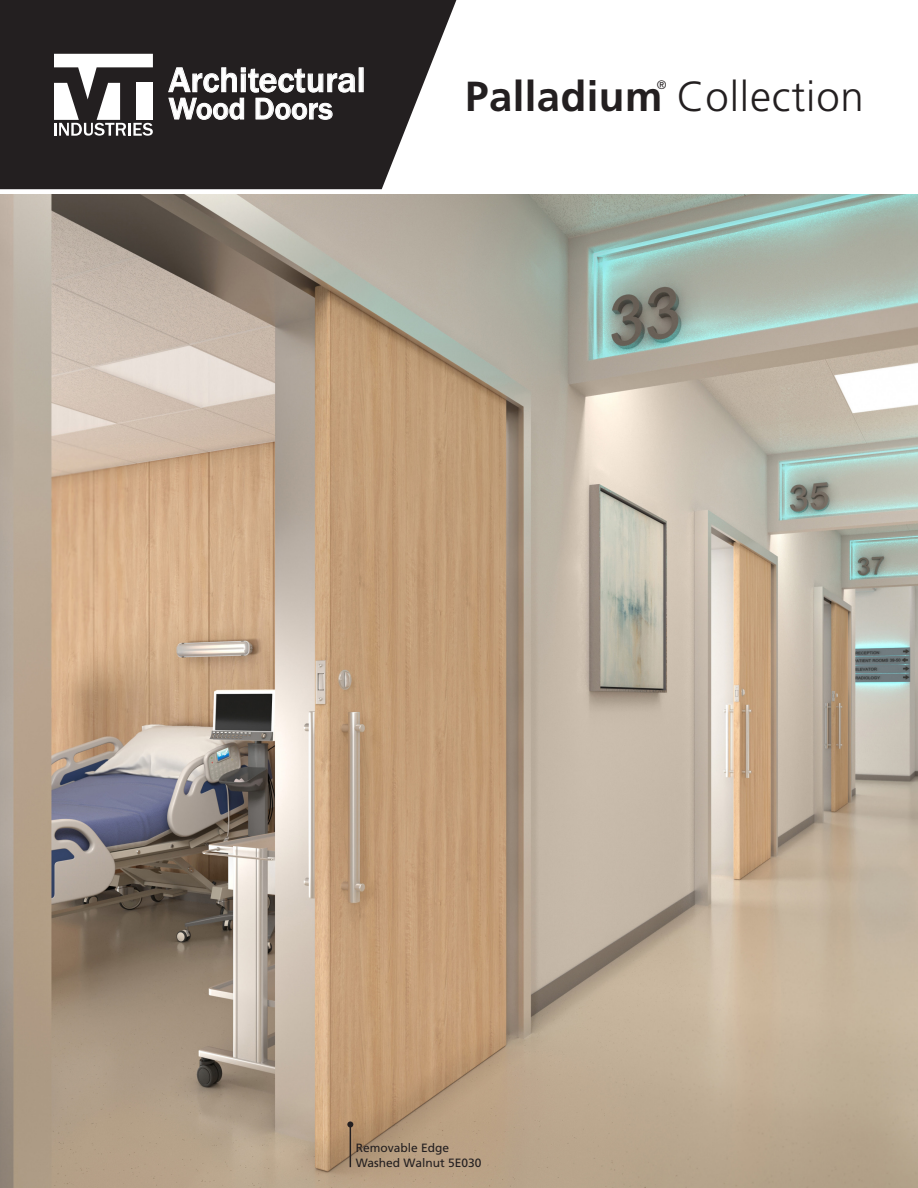
<style>
.page{position:relative;width:918px;height:1188px;background:#fff}
.page>*{position:absolute;margin:0;border:0;box-sizing:border-box;transform-origin:0 0}
.t1{font:300 42px "Frutiger LT Pro";letter-spacing:.02em;color:#231f20}
.t2{font:500 36px "Franklin Gothic";color:#fff}
.t3{font:500 31.35px "Franklin Gothic";letter-spacing:-.01em;color:#fff}
.t4{font:300 12.3px "Frutiger LT Pro";color:#231f20}
.t5{font:12px/15px "Frutiger LT Pro";color:#231f20}
.s1{font-weight:700}
</style>
<div class="page">
<img style="left:0;top:195px;width:918px;height:993px">
<svg style="left:0;top:0;width:456px;height:189px;background:#343132"></svg>
<hr style="left:350px;top:1124px;width:1px;height:43px;background:#231f20">
<svg style="left:347px;top:1121px;width:6px;height:6px"></svg>
<svg style="left:54px;top:54px;width:99px;height:82px"></svg>
<h2 class="t2" style="left:169px;top:57px;width:198px">Architectural</h2>
<h3 class="t3" style="left:169px;top:89px;width:166px">Wood Doors</h3>
<h1 class="t1" style="left:465px;top:72px;width:400px"><span class="s1">Palladium</span> Collection</h1>
<p class="t4" style="left:657px;top:77px;width:11px">®</p>
<p class="t5" style="left:356px;top:1140px;width:127px">Removable Edge<br>Washed Walnut 5E030</p>
</div>
